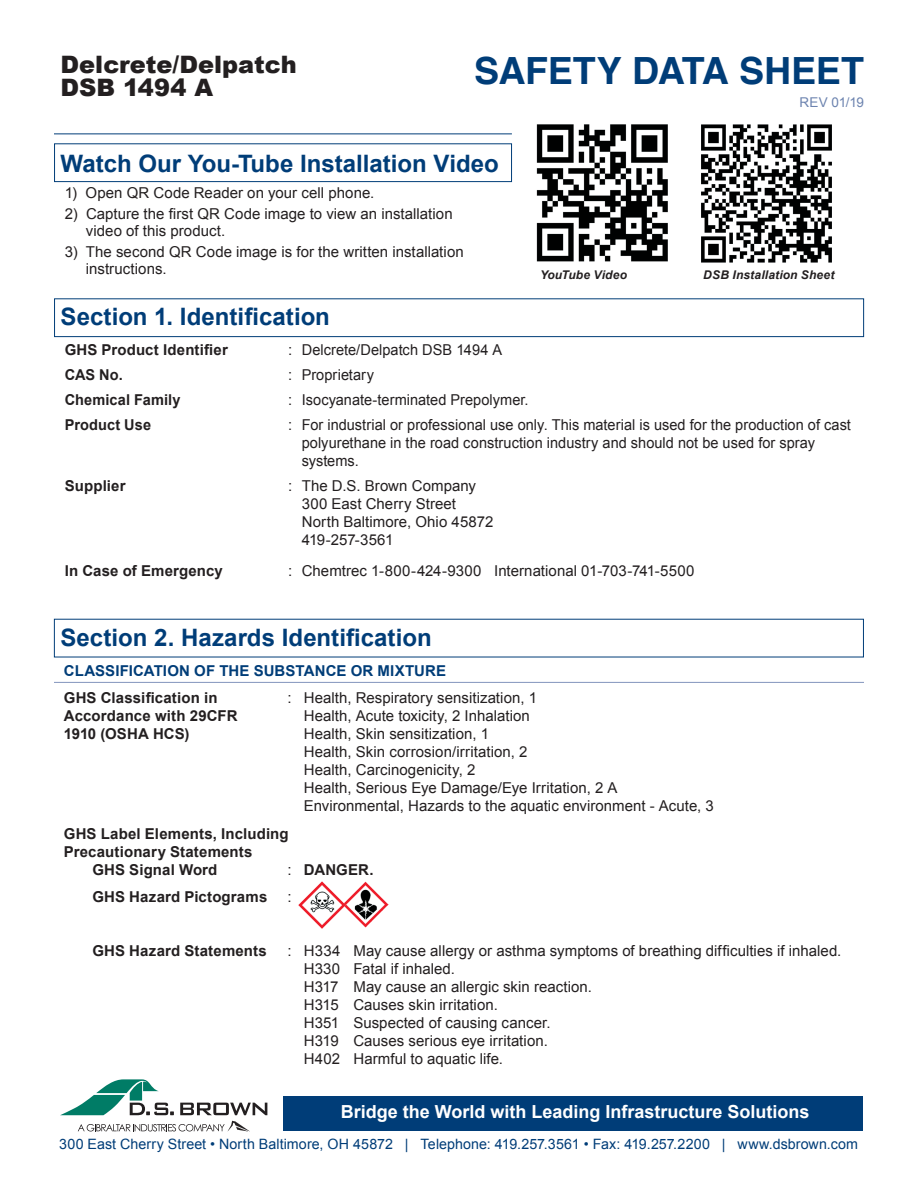
<style>
.page{position:relative;width:918px;height:1188px;background:#fff}
.page>*{position:absolute;margin:0;border:0;box-sizing:border-box;transform-origin:0 0}
.t1{font:700 37.5px "Helvetica";letter-spacing:-.005em;color:#003d78}
.t2{font:700 24px "Arial";color:#003d78}
.t3{font:900 24px "Arial";color:#231f20}
.t4{font:700 18px "Arial";color:#fff}
.t5{font:15px/18px "Arial";letter-spacing:.005em;color:#231f20}
.t6{font:700 15px "Arial";letter-spacing:.01em;color:#231f20}
.t7{font:700 15px "Arial";letter-spacing:.01em;color:#003d78}
.t8{font:14.25px "Arial";letter-spacing:.005em;color:#003d78}
.t9{font:13.5px "Arial";color:#6c83af}
.t10{font:italic 700 12px "Arial";letter-spacing:.015em;color:#231f20}
.s1{font-weight:400}
</style>
<div class="page">
<img style="left:701px;top:124px;width:131px;height:139px">
<img style="left:536px;top:124px;width:132px;height:138px">
<hr style="left:54px;top:134px;width:458px;height:1px;background:#003d78">
<div style="left:54px;top:298px;width:810px;height:39px;border:1px solid #003d78"></div>
<div style="left:283px;top:1096px;width:579px;height:34px;background:#003d78"></div>
<img style="left:345px;top:881px;width:44px;height:47px">
<img style="left:299px;top:882px;width:46px;height:46px">
<hr style="left:54px;top:682px;width:810px;height:1px;background:#8395bd">
<svg style="left:78px;top:1121px;width:171px;height:10px"></svg>
<svg style="left:60px;top:1079px;width:114px;height:36px"></svg>
<svg style="left:180px;top:1103px;width:87px;height:12px"></svg>
<div style="left:54px;top:143px;width:458px;height:39px;border:1px solid #003d78"></div>
<h2 class="t3" style="left:60px;top:47px;width:238px">Delcrete/Delpatch</h2>
<h1 class="t1" style="left:474px;top:41px;width:391px">SAFETY DATA SHEET</h1>
<h2 class="t3" style="left:60px;top:70px;width:154px">DSB 1494 A</h2>
<p class="t9" style="left:799px;top:93px;width:66px">REV 01/19</p>
<h2 class="t2" style="left:60px;top:147px;width:440px">Watch Our You-Tube Installation Video</h2>
<p class="t5" style="left:65px;top:184px;width:311px">1) Open QR Code Reader on your cell phone.</p>
<p class="t5" style="left:86px;top:206px;width:368px;line-height:16.5px;text-indent:-21px">2) Capture the first QR Code image to view an installation video of this product.</p>
<p class="t5" style="left:86px;top:244px;width:379px;line-height:16.5px;text-indent:-21px">3) The second QR Code image is for the written installation instructions.</p>
<h2 class="t2" style="left:61px;top:301px;width:271px">Section 1. Identification</h2>
<p class="t10" style="left:540px;top:267px;width:89px">YouTube Video</p>
<p class="t10" style="left:703px;top:267px;width:133px">DSB Installation Sheet</p>
<p class="t6" style="left:65px;top:339px;width:165px">GHS Product Identifier</p>
<p class="t5" style="left:288px;top:340px;width:216px">: Delcrete/Delpatch DSB 1494 A</p>
<p class="t6" style="left:65px;top:364px;width:60px">CAS No.</p>
<p class="t5" style="left:288px;top:365px;width:87px">: Proprietary</p>
<p class="t6" style="left:65px;top:389px;width:117px">Chemical Family</p>
<p class="t5" style="left:288px;top:390px;width:242px">: Isocyanate-terminated Prepolymer.</p>
<p class="t6" style="left:65px;top:414px;width:88px">Product Use</p>
<p class="t5" style="left:302px;top:416px;width:551px;text-indent:-14px">: For industrial or professional use only. This material is used for the production of cast polyurethane in the road construction industry and should not be used for spray systems.</p>
<p class="t6" style="left:65px;top:475px;width:62px">Supplier</p>
<p class="t5" style="left:302px;top:477px;width:193px;text-indent:-14px">: The D.S. Brown Company<br>300 East Cherry Street<br>North Baltimore, Ohio 45872<br>419-257-3561</p>
<p class="t6" style="left:65px;top:561px;width:160px">In Case of Emergency</p>
<p class="t5" style="left:288px;top:562px;width:408px">: Chemtrec 1-800-424-9300 International 01-703-741-5500</p>
<h2 class="t2" style="left:60px;top:621px;width:373px">Section 2. Hazards Identification</h2>
<p class="t7" style="left:64px;top:661px;width:384px">CLASSIFICATION OF THE SUBSTANCE OR MIXTURE</p>
<p class="t6" style="left:64px;top:688px;width:155px">GHS Classification in</p>
<p class="t5" style="left:287px;top:689px;width:251px">: Health, Respiratory sensitization, 1</p>
<p class="t6" style="left:64px;top:706px;width:175px">Accordance with 29CFR</p>
<p class="t5" style="left:304px;top:707px;width:228px">Health, Acute toxicity, 2 Inhalation</p>
<p class="t6" style="left:64px;top:724px;width:127px">1910 (OSHA HCS)</p>
<p class="t5" style="left:304px;top:725px;width:412px">Health, Skin sensitization, 1<br>Health, Skin corrosion/irritation, 2<br>Health, Carcinogenicity, 2<br>Health, Serious Eye Damage/Eye Irritation, 2 A Environmental, Hazards to the aquatic environment - Acute, 3</p>
<p class="t6" style="left:64px;top:823px;width:226px">GHS Label Elements, Including</p>
<p class="t6" style="left:64px;top:841px;width:190px">Precautionary Statements</p>
<p class="t6" style="left:92px;top:859px;width:127px">GHS Signal Word</p>
<p class="t6" style="left:287px;top:859px;width:88px"><span class="s1">:</span> DANGER.</p>
<p class="t6" style="left:92px;top:887px;width:176px">GHS Hazard Pictograms</p>
<p class="t5" style="left:287px;top:888px;width:6px">:</p>
<p class="t6" style="left:92px;top:941px;width:176px">GHS Hazard Statements</p>
<p class="t5" style="left:304px;top:942px;width:539px;text-indent:-16px">: H334 May cause allergy or asthma symptoms of breathing difficulties if inhaled.<br>H330 Fatal if inhaled.<br>H317 May cause an allergic skin reaction.<br>H315 Causes skin irritation.<br>H351 Suspected of causing cancer.<br>H319 Causes serious eye irritation.<br>H402 Harmful to aquatic life.</p>
<p class="t4" style="left:341px;top:1100px;width:470px">Bridge the World with Leading Infrastructure Solutions</p>
<p class="t8" style="left:59px;top:1135px;width:800px">300 East Cherry Street • North Baltimore, OH 45872 | Telephone: 419.257.3561 • Fax: 419.257.2200 | www.dsbrown.com</p>
</div>
